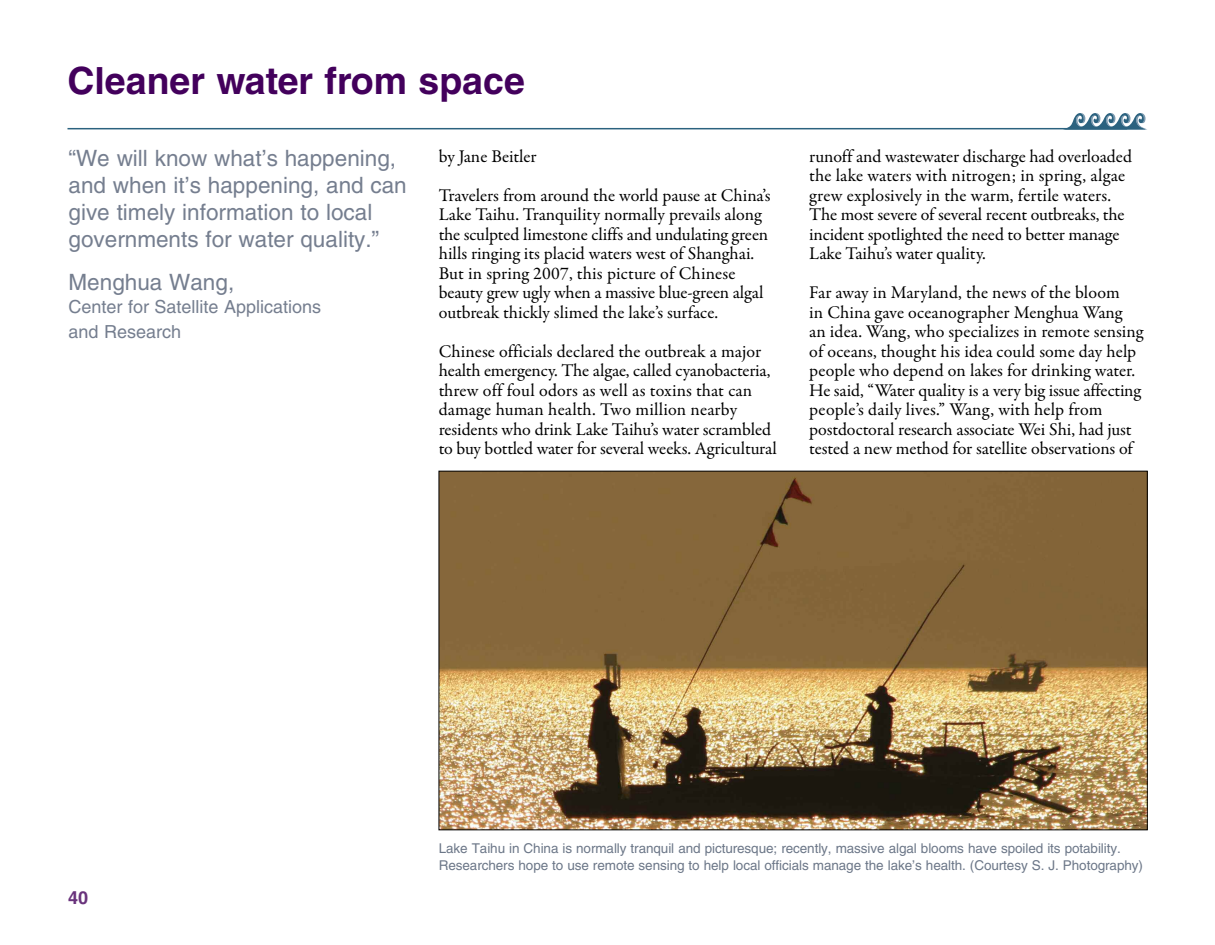
<style>
.page{position:relative;width:1215px;height:945px;background:#fff}
.page>*{position:absolute;margin:0;border:0;box-sizing:border-box;transform-origin:0 0}
.t1{font:700 37.5px "Helvetica LT Std";color:#43005c}
.t2{font:22.5px/27px "Helvetica LT Std";color:#757e8f}
.t3{font:18px/19.5px "Garamond Premr Pro";letter-spacing:-.005em;color:#000}
.t4{font:18px/24.9px "Helvetica LT Std";color:#757e8f}
.t5{font:700 18px "Helvetica LT Std";color:#69337c}
.t6{font:13.5px/16.2px "Helvetica LT Std";letter-spacing:-.005em;color:#6c7788}
</style>
<div class="page">
<img style="left:441px;top:473px;width:705px;height:355px">
<svg style="left:1063px;top:113px;width:83px;height:16px"></svg>
<hr style="left:68px;top:128px;width:1059px;height:1px;background:#2b627f">
<h1 class="t1" style="left:68px;top:67px;width:459px">Cleaner water from space</h1>
<p class="t2" style="left:69px;top:147px;width:340px">“We will know what’s happening, and when it’s happening, and can give timely information to local governments for water quality.”</p>
<p class="t2" style="left:69px;top:270px;width:167px">Menghua Wang,</p>
<p class="t4" style="left:69px;top:296px;width:254px">Center for Satellite Applications and Research</p>
<p class="t3" style="left:439px;top:138px;width:333px;line-height:39px">by Jane Beitler<br>Travelers from around the world pause at China’s</p>
<p class="t3" style="left:439px;top:206px;width:331px">Lake Taihu. Tranquility normally prevails along the sculpted limestone cliffs and undulating green hills ringing its placid waters west of Shanghai.<br>But in spring 2007, this picture of Chinese beauty grew ugly when a massive blue-green algal outbreak thickly slimed the lake’s surface.</p>
<p class="t3" style="left:439px;top:343px;width:340px">Chinese officials declared the outbreak a major health emergency. The algae, called cyanobacteria, threw off foul odors as well as toxins that can damage human health. Two million nearby residents who drink Lake Taihu’s water scrambled to buy bottled water for several weeks. Agricultural</p>
<p class="t3" style="left:809px;top:148px;width:324px">runoff and wastewater discharge had overloaded the lake waters with nitrogen; in spring, algae grew explosively in the warm, fertile waters.<br>The most severe of several recent outbreaks, the incident spotlighted the need to better manage Lake Taihu’s water quality.</p>
<p class="t3" style="left:809px;top:284px;width:336px">Far away in Maryland, the news of the bloom<br>in China gave oceanographer Menghua Wang an idea. Wang, who specializes in remote sensing of oceans, thought his idea could some day help people who depend on lakes for drinking water.<br>He said, “Water quality is a very big issue affecting people’s daily lives.” Wang, with help from postdoctoral research associate Wei Shi, had just tested a new method for satellite observations of</p>
<p class="t5" style="left:68px;top:891px;width:22px">40</p>
<p class="t6" style="left:439px;top:842px;width:706px">Lake Taihu in China is normally tranquil and picturesque; recently, massive algal blooms have spoiled its potability.<br>Researchers hope to use remote sensing to help local officials manage the lake’s health. (Courtesy S. J. Photography)</p>
</div>
